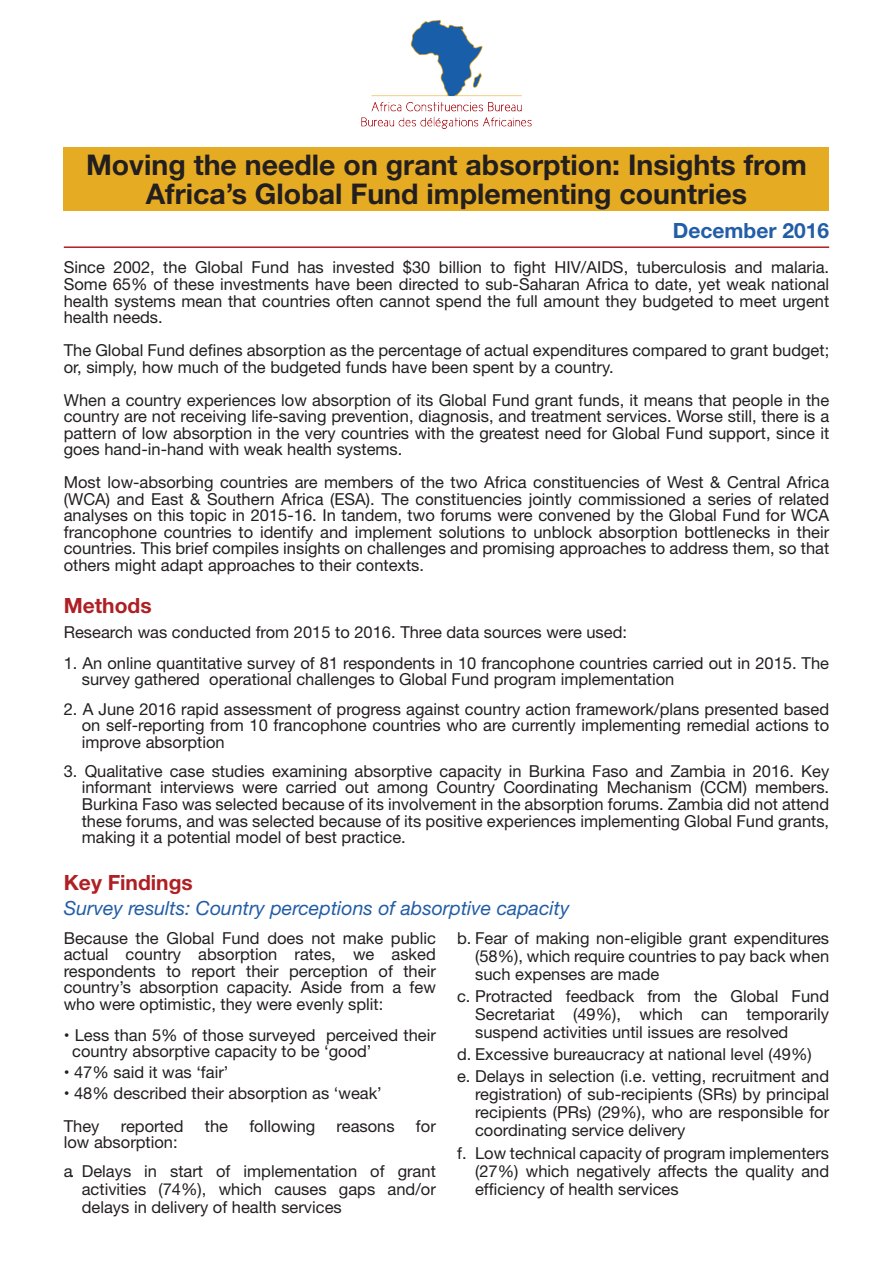
<style>
.page{position:relative;width:893px;height:1263px;background:#fff}
.page>*{position:absolute;margin:0;border:0;box-sizing:border-box;transform-origin:0 0}
.Main_Title{font:700 28.5px/28.5px "Helvetica Neue";color:#231f20;text-align:center}
.Subtitles{font:700 21px "Helvetica Neue";color:#ae2024}
.Main_Title-2{font:700 21px "Helvetica Neue";color:#225da7}
.sub-sub{font:italic 19.5px "Helvetica Neue";color:#225da7}
.t1{font:16.5px/16.5px "Helvetica Neue";color:#231f20;text-align:justify}
</style>
<div class="page">
<img style="left:361px;top:19px;width:171px;height:110px">
<div style="left:64px;top:147px;width:765px;height:64px;background:#e5ab22"></div>
<hr style="left:64px;top:246px;width:765px;height:2px;background:#ae2024">
<p class="Main_Title" style="left:86px;top:151px;width:722px">Moving the needle on grant absorption: Insights from<br>Africa’s Global Fund implementing countries</p>
<p class="Main_Title-2" style="left:673px;top:214px;width:158px">December 2016</p>
<p class="t1" style="left:64px;top:260px;width:767px">Since 2002, the Global Fund has invested $30 billion to fight HIV/AIDS, tuberculosis and malaria.<br>Some 65% of these investments have been directed to sub-Saharan Africa to date, yet weak national health systems mean that countries often cannot spend the full amount they budgeted to meet urgent health needs.</p>
<p class="t1" style="left:64px;top:343px;width:767px">The Global Fund defines absorption as the percentage of actual expenditures compared to grant budget; or, simply, how much of the budgeted funds have been spent by a country.</p>
<p class="t1" style="left:64px;top:392px;width:767px">When a country experiences low absorption of its Global Fund grant funds, it means that people in the country are not receiving life-saving prevention, diagnosis, and treatment services. Worse still, there is a pattern of low absorption in the very countries with the greatest need for Global Fund support, since it goes hand-in-hand with weak health systems.</p>
<p class="t1" style="left:64px;top:475px;width:767px">Most low-absorbing countries are members of the two Africa constituencies of West &amp; Central Africa (WCA) and East &amp; Southern Africa (ESA). The constituencies jointly commissioned a series of related analyses on this topic in 2015-16. In tandem, two forums were convened by the Global Fund for WCA francophone countries to identify and implement solutions to unblock absorption bottlenecks in their countries. This brief compiles insights on challenges and promising approaches to address them, so that others might adapt approaches to their contexts.</p>
<p class="Subtitles" style="left:64px;top:589px;width:89px">Methods</p>
<p class="t1" style="left:64px;top:625px;width:565px">Research was conducted from 2015 to 2016. Three data sources were used:</p>
<p class="t1" style="left:82px;top:656px;width:749px;text-indent:-18px">1. An online quantitative survey of 81 respondents in 10 francophone countries carried out in 2015. The survey gathered operational challenges to Global Fund program implementation</p>
<p class="t1" style="left:82px;top:701px;width:749px;text-indent:-18px">2. A June 2016 rapid assessment of progress against country action framework/plans presented based on self-reporting from 10 francophone countries who are currently implementing remedial actions to improve absorption</p>
<p class="t1" style="left:82px;top:764px;width:749px;text-indent:-18px">3. Qualitative case studies examining absorptive capacity in Burkina Faso and Zambia in 2016. Key informant interviews were carried out among Country Coordinating Mechanism (CCM) members.<br>Burkina Faso was selected because of its involvement in the absorption forums. Zambia did not attend these forums, and was selected because of its positive experiences implementing Global Fund grants, making it a potential model of best practice.</p>
<p class="Subtitles" style="left:64px;top:866px;width:131px">Key Findings</p>
<p class="sub-sub" style="left:64px;top:894px;width:507px">Survey results: Country perceptions of absorptive capacity</p>
<p class="t1" style="left:64px;top:930px;width:374px">Because the Global Fund does not make public actual country absorption rates, we asked respondents to report their perception of their country’s absorption capacity. Aside from a few who were optimistic, they were evenly split:</p>
<p class="t1" style="left:475px;top:930px;width:356px;line-height:18px;text-indent:-18px">b. Fear of making non-eligible grant expenditures (58%), which require countries to pay back when such expenses are made</p>
<p class="t1" style="left:475px;top:988px;width:356px;line-height:18px;text-indent:-18px">c. Protracted feedback from the Global Fund Secretariat (49%), which can temporarily suspend activities until issues are resolved</p>
<p class="t1" style="left:457px;top:1047px;width:356px">d. Excessive bureaucracy at national level (49%)</p>
<p class="t1" style="left:475px;top:1068px;width:356px;line-height:18px;text-indent:-18px">e. Delays in selection (i.e. vetting, recruitment and registration) of sub-recipients (SRs) by principal recipients (PRs) (29%), who are responsible for coordinating service delivery</p>
<p class="t1" style="left:475px;top:1145px;width:356px;line-height:18px;text-indent:-18px">f. Low technical capacity of program implementers (27%) which negatively affects the quality and efficiency of health services</p>
<p class="t1" style="left:72px;top:1028px;width:365px;text-indent:-9px">• Less than 5% of those surveyed perceived their country absorptive capacity to be ‘good’</p>
<p class="t1" style="left:64px;top:1065px;width:166px">• 47% said it was ‘fair’</p>
<p class="t1" style="left:64px;top:1086px;width:320px">• 48% described their absorption as ‘weak’</p>
<p class="t1" style="left:64px;top:1118px;width:37px">They</p>
<p class="t1" style="left:121px;top:1118px;width:64px">reported</p>
<p class="t1" style="left:205px;top:1118px;width:25px">the</p>
<p class="t1" style="left:249px;top:1118px;width:67px">following</p>
<p class="t1" style="left:337px;top:1118px;width:60px">reasons</p>
<p class="t1" style="left:416px;top:1118px;width:21px">for</p>
<p class="t1" style="left:64px;top:1135px;width:115px">low absorption:</p>
<p class="t1" style="left:82px;top:1163px;width:356px;line-height:18px;text-indent:-18px">a. Delays in start of implementation of grant activities (74%), which causes gaps and/or delays in delivery of health services</p>
</div>
